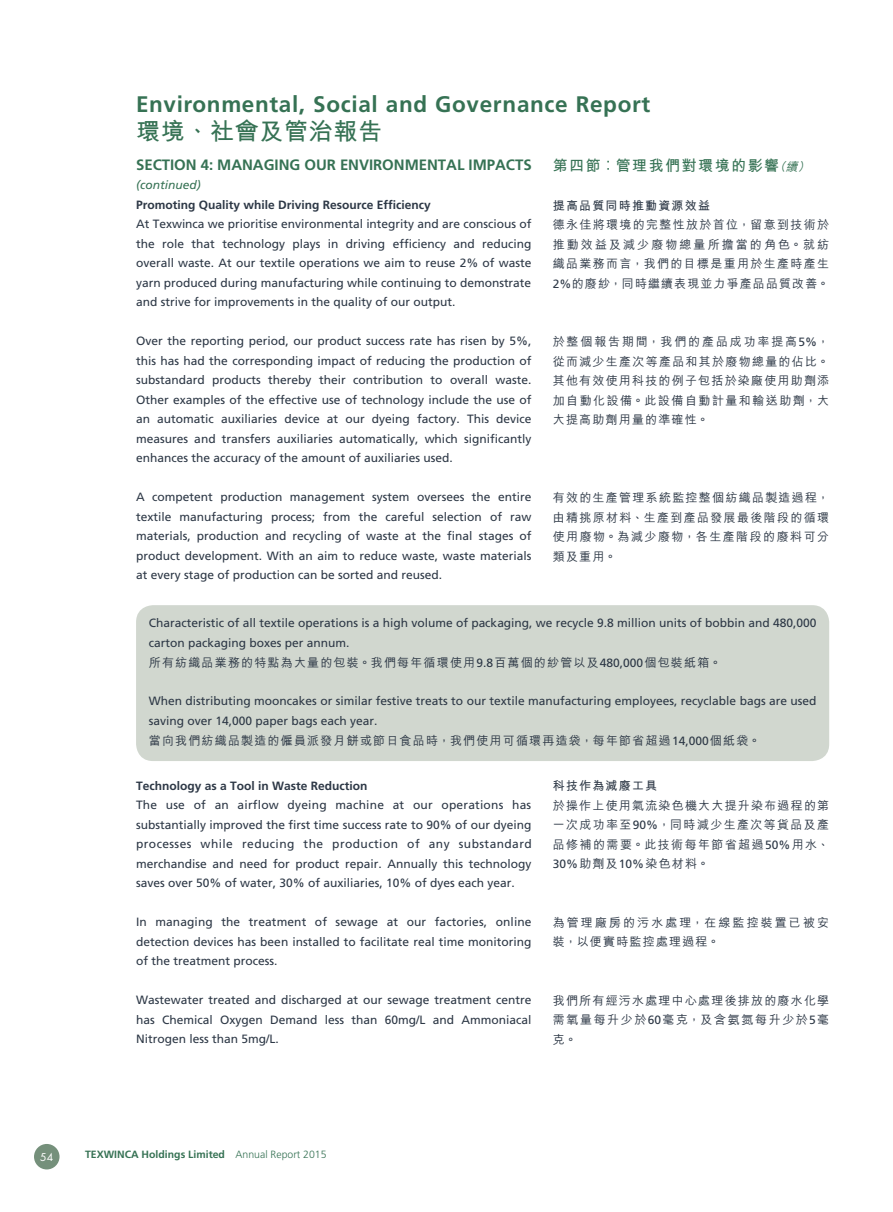
<style>
.page{position:relative;width:893px;height:1212px;background:#fff}
.page>*{position:absolute;margin:0;border:0;box-sizing:border-box;transform-origin:0 0}
.t1{font:700 24px "M Hei HK";letter-spacing:.03em;color:#367254}
.t2{font:700 22.5px "Frutiger LT Std";letter-spacing:.03em;color:#367254}
.t3{font:700 15px "Frutiger LT Std";letter-spacing:-.005em;color:#367254}
.t4{font:700 15px "M Hei HK";letter-spacing:.1em;color:#367254}
.t5{font:12px/19.5px "Frutiger LT Std";color:#2d3846;text-align:justify}
.t6{font:500 12px/19.5px "M Hei HK";letter-spacing:.1em;color:#2d3846;text-align:justify}
.t7{font:700 12px "Frutiger LT Std";color:#2d3846}
.t8{font:500 12px/19.5px "M Hei HK";letter-spacing:.175em;color:#2d3846}
.t9{font:700 12px "M Hei HK";letter-spacing:.1em;color:#2d3846}
.t10{font:italic 12px "Frutiger LT Std";color:#367254}
.t11{font:700 10.5px "Frutiger LT Std";color:#367254}
.t12{font:10.5px "Futura Std";color:#fff}
.s1{font-weight:500;font-style:italic;font-size:12px}
.s2{font-family:"Frutiger LT Std";font-weight:400}
.s3{font-weight:300}
</style>
<div class="page">
<div style="left:34px;top:1144px;width:26px;height:25px;background:#75907b;border-radius:50%"></div>
<div style="left:136px;top:605px;width:693px;height:156px;background:#d1d7cf;border-radius:17px"></div>
<h2 class="t2" style="left:136px;top:91px;width:516px">Environmental, Social and Governance Report</h2>
<h1 class="t1" style="left:136px;top:114px;width:248px">環境、社會及管治報告</h1>
<p class="t4" style="left:553px;top:154px;width:262px">第四節︰管理我們對環境的影響<span class="s1">（續）</span></p>
<p class="t9" style="left:553px;top:197px;width:159px">提高品質同時推動資源效益</p>
<p class="t6" style="left:553px;top:214px;width:278px">德永佳將環境的完整性放於首位，留意到技術於推動效益及減少廢物總量所擔當的角色。就紡織品業務而言，我們的目標是重用於生產時產生<span class="s2">2%</span>的廢紗，同時繼續表現並力爭產品品質改善。</p>
<p class="t3" style="left:136px;top:156px;width:397px">SECTION 4: MANAGING OUR ENVIRONMENTAL IMPACTS</p>
<p class="t10" style="left:136px;top:178px;width:66px">(continued)</p>
<p class="t7" style="left:136px;top:198px;width:296px">Promoting Quality while Driving Resource Efficiency</p>
<p class="t5" style="left:136px;top:214px;width:397px">At Texwinca we prioritise environmental integrity and are conscious of the role that technology plays in driving efficiency and reducing overall waste. At our textile operations we aim to reuse 2% of waste yarn produced during manufacturing while continuing to demonstrate and strive for improvements in the quality of our output.</p>
<p class="t5" style="left:136px;top:331px;width:397px">Over the reporting period, our product success rate has risen by 5%, this has had the corresponding impact of reducing the production of substandard products thereby their contribution to overall waste.<br>Other examples of the effective use of technology include the use of an automatic auxiliaries device at our dyeing factory. This device measures and transfers auxiliaries automatically, which significantly enhances the accuracy of the amount of auxiliaries used.</p>
<p class="t5" style="left:136px;top:487px;width:397px">A competent production management system oversees the entire textile manufacturing process; from the careful selection of raw materials, production and recycling of waste at the final stages of product development. With an aim to reduce waste, waste materials at every stage of production can be sorted and reused.</p>
<p class="t5" style="left:149px;top:613px;width:669px">Characteristic of all textile operations is a high volume of packaging, we recycle 9.8 million units of bobbin and 480,000 carton packaging boxes per annum.</p>
<p class="t6" style="left:149px;top:651px;width:574px">所有紡織品業務的特點為大量的包裝。我們每年循環使用<span class="s2">9.8</span>百萬個的紗管以及<span class="s2">480,000</span>個包裝紙箱。</p>
<p class="t5" style="left:149px;top:691px;width:669px">When distributing mooncakes or similar festive treats to our textile manufacturing employees, recyclable bags are used saving over 14,000 paper bags each year.</p>
<p class="t6" style="left:149px;top:729px;width:613px">當向我們紡織品製造的僱員派發月餅或節日食品時，我們使用可循環再造袋，每年節省超過<span class="s2">14,000</span>個紙袋。</p>
<p class="t7" style="left:136px;top:778px;width:233px">Technology as a Tool in Waste Reduction</p>
<p class="t5" style="left:136px;top:795px;width:397px">The use of an airflow dyeing machine at our operations has substantially improved the first time success rate to 90% of our dyeing processes while reducing the production of any substandard merchandise and need for product repair. Annually this technology saves over 50% of water, 30% of auxiliaries, 10% of dyes each year.</p>
<p class="t5" style="left:136px;top:912px;width:397px">In managing the treatment of sewage at our factories, online detection devices has been installed to facilitate real time monitoring of the treatment process.</p>
<p class="t5" style="left:136px;top:990px;width:397px">Wastewater treated and discharged at our sewage treatment centre has Chemical Oxygen Demand less than 60mg/L and Ammoniacal Nitrogen less than 5mg/L.</p>
<p class="t6" style="left:553px;top:331px;width:278px">於整個報告期間，我們的產品成功率提高<span class="s2">5%</span>，從而減少生產次等產品和其於廢物總量的佔比。其他有效使用科技的例子包括於染廠使用助劑添加自動化設備。此設備自動計量和輸送助劑，大大提高助劑用量的準確性。</p>
<p class="t6" style="left:553px;top:487px;width:278px">有效的生產管理系統監控整個紡織品製造過程，由精挑原材料、生產到產品發展最後階段的循環使用廢物。為減少廢物，各生產階段的廢料可分類及重用。</p>
<p class="t9" style="left:553px;top:777px;width:106px">科技作為減廢工具</p>
<p class="t6" style="left:553px;top:795px;width:278px">於操作上使用氣流染色機大大提升染布過程的第一次成功率至<span class="s2">90%</span>，同時減少生產次等貨品及產品修補的需要。此技術每年節省超過<span class="s2">50%</span>用水、<span class="s2">30%</span>助劑及<span class="s2">10%</span>染色材料。</p>
<p class="t8" style="left:553px;top:912px;width:278px">為管理廠房的污水處理，在線監控裝置已被安裝，以便實時監控處理過程。</p>
<p class="t6" style="left:553px;top:990px;width:278px">我們所有經污水處理中心處理後排放的廢水化學需氧量每升少於<span class="s2">60</span>毫克，及含氨氮每升少於<span class="s2">5</span>毫克。</p>
<p class="t12" style="left:40px;top:1150px;width:14px">54</p>
<p class="t11" style="left:85px;top:1148px;width:243px">TEXWINCA Holdings Limited <span class="s3">Annual Report 2015</span></p>
</div>
